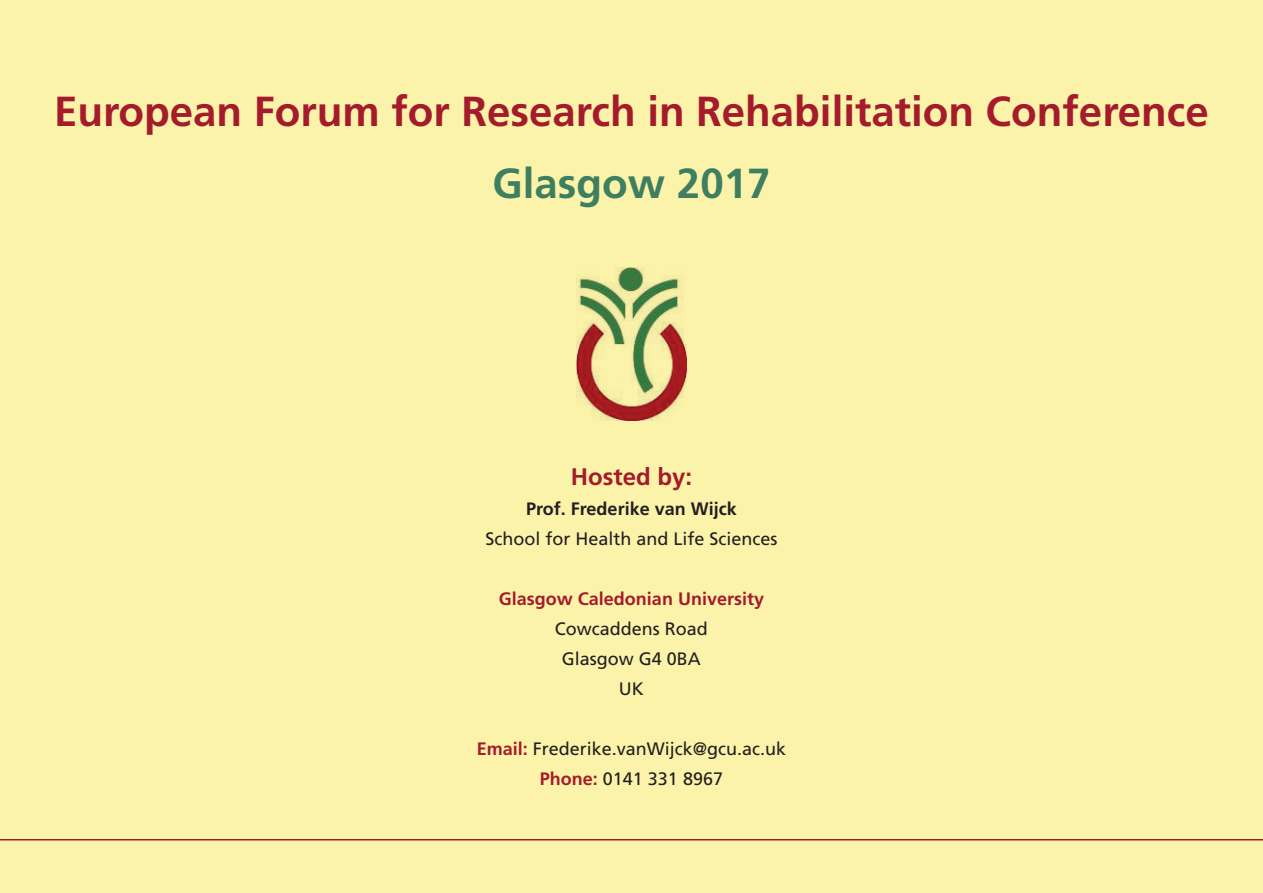
<style>
.page{position:relative;width:1263px;height:893px;background:#fff}
.page>*{position:absolute;margin:0;border:0;box-sizing:border-box;transform-origin:0 0}
.t1{font:700 42px "Frutiger";color:#a41c2b}
.t2{font:700 42px "Frutiger";color:#3e7f60}
.t3{font:700 24px "Frutiger";color:#a41c2b}
.t4{font:18px/30px "Frutiger";color:#231f20;text-align:center}
.t5{font:700 18px "Frutiger";color:#a41c2b}
.t6{font:700 18px "Frutiger";color:#231f20}
.s1{font-weight:700;color:#a41c2b}
</style>
<div class="page">
<div style="left:0;top:0;width:1263px;height:839px;background:#fcf3aa"></div>
<img style="left:577px;top:268px;width:109px;height:153px">
<div style="left:0;top:839px;width:1263px;height:54px;background:#fcf3aa"></div>
<h1 class="t1" style="left:54px;top:87px;width:1156px">European Forum for Research in Rehabilitation Conference</h1>
<h1 class="t2" style="left:493px;top:159px;width:279px">Glasgow 2017</h1>
<h2 class="t3" style="left:571px;top:463px;width:123px">Hosted by:</h2>
<p class="t6" style="left:526px;top:498px;width:212px">Prof. Frederike van Wijck</p>
<p class="t4" style="left:485px;top:524px;width:294px">School for Health and Life Sciences</p>
<p class="t5" style="left:499px;top:588px;width:267px">Glasgow Caledonian University</p>
<p class="t4" style="left:555px;top:614px;width:155px">Cowcaddens Road<br>Glasgow G4 0BA<br>UK</p>
<p class="t4" style="left:477px;top:734px;width:311px"><span class="s1">Email:</span> Frederike.vanWijck@gcu.ac.uk<br><span class="s1">Phone:</span> 0141 331 8967</p>
</div>
